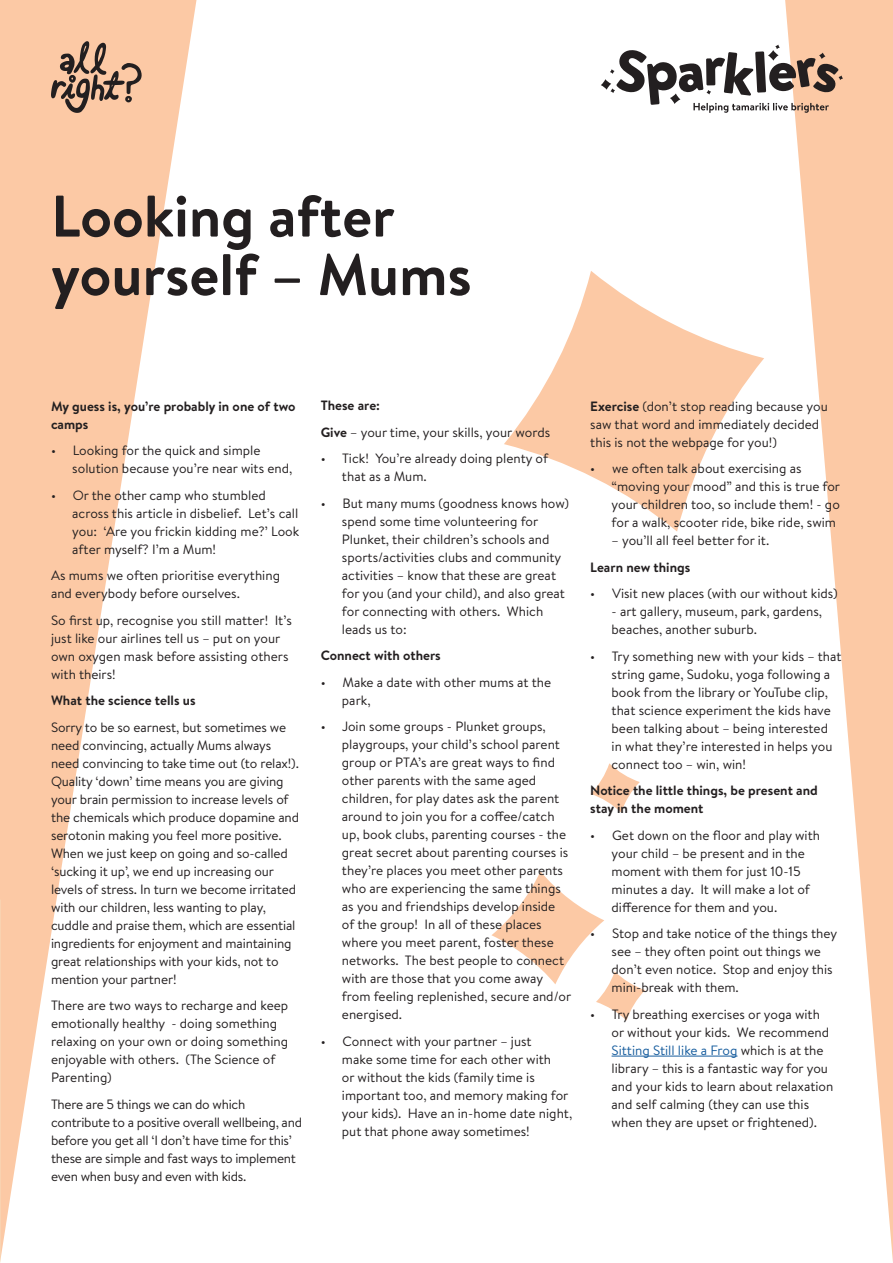
<style>
.page{position:relative;width:893px;height:1263px;background:#fff}
.page>*{position:absolute;margin:0;border:0;box-sizing:border-box;transform-origin:0 0}
.t1{font:700 58.5px/58.5px "Brandon Text";color:#231f20}
.t2{font:13.5px/18px "Brandon Text";color:#231f20}
.t3{font:13.5px/18px "Brandon Text";letter-spacing:-.02em;color:#231f20}
.t4{font:700 13.5px/18px "Brandon Text";color:#231f20}
.s1{font-weight:700}
.s2{color:#175d9e}
</style>
<div class="page">
<svg style="left:504px;top:271px;width:260px;height:260px;fill:#fcc9a5"></svg>
<svg style="left:491px;top:871px;width:113px;height:113px;fill:#fcc9a5"></svg>
<svg style="left:591px;top:763px;width:49px;height:49px"></svg>
<svg style="left:596px;top:971px;width:49px;height:49px"></svg>
<svg style="left:785px;top:0;width:108px;height:1250px"></svg>
<svg style="left:0;top:0;width:196px;height:1263px"></svg>
<hr style="left:892px;top:900px;width:1px;height:363px;background:#f3eed5">
<svg style="left:51px;top:41px;width:91px;height:72px;background:#be987f"></svg>
<svg style="left:601px;top:79px;width:10px;height:11px"></svg>
<svg style="left:610px;top:45px;width:233px;height:68px"></svg>
<hr style="left:612px;top:1056px;width:125px;height:1px;background:#175d9e">
<h1 class="t1" style="left:51px;top:186px;width:422px">Looking after yourself – Mums</h1>
<p class="t4" style="left:51px;top:397px;width:246px">My guess is, you’re probably in one of two camps</p>
<p class="t2" style="left:72px;top:441px;width:222px;text-indent:-21px">• Looking for the quick and simple solution because you’re near wits end,</p>
<p class="t2" style="left:72px;top:485px;width:229px;text-indent:-21px">• Or the other camp who stumbled across this article in disbelief. Let’s call you: ‘Are you frickin kidding me?’ Look after myself? I’m a Mum!</p>
<p class="t2" style="left:51px;top:566px;width:231px">As mums we often prioritise everything and everybody before ourselves.</p>
<p class="t2" style="left:51px;top:610px;width:242px">So first up, recognise you still matter! It’s just like our airlines tell us – put on your own oxygen mask before assisting others with theirs!</p>
<p class="t4" style="left:51px;top:691px;width:146px">What the science tells us</p>
<p class="t2" style="left:51px;top:717px;width:250px">Sorry to be so earnest, but sometimes we need convincing, actually Mums always need convincing to take time out (to relax!).<br>Quality ‘down’ time means you are giving your brain permission to increase levels of the chemicals which produce dopamine and serotonin making you feel more positive.<br>When we just keep on going and so-called ‘sucking it up’, we end up increasing our levels of stress. In turn we become irritated with our children, less wanting to play, cuddle and praise them, which are essential ingredients for enjoyment and maintaining great relationships with your kids, not to mention your partner!</p>
<p class="t2" style="left:51px;top:996px;width:239px">There are two ways to recharge and keep emotionally healthy - doing something relaxing on your own or doing something enjoyable with others. (The Science of Parenting)</p>
<p class="t3" style="left:51px;top:1094px;width:253px">There are 5 things we can do which contribute to a positive overall wellbeing, and before you get all ‘I don’t have time for this’ these are simple and fast ways to implement even when busy and even with kids.</p>
<p class="t2" style="left:321px;top:392px;width:231px;line-height:26.5px"><span class="s1">These are:<br>Give</span> – your time, your skills, your words</p>
<p class="t2" style="left:342px;top:449px;width:208px;text-indent:-21px">• Tick! You’re already doing plenty of that as a Mum.</p>
<p class="t2" style="left:342px;top:494px;width:229px;text-indent:-21px">• But many mums (goodness knows how) spend some time volunteering for Plunket, their children’s schools and sports/activities clubs and community activities – know that these are great for you (and your child), and also great for connecting with others. Which leads us to:</p>
<p class="t4" style="left:321px;top:646px;width:122px">Connect with others</p>
<p class="t2" style="left:342px;top:673px;width:211px;text-indent:-21px">• Make a date with other mums at the park,</p>
<p class="t2" style="left:342px;top:717px;width:231px;text-indent:-21px">• Join some groups - Plunket groups, playgroups, your child’s school parent group or PTA’s are great ways to find other parents with the same aged children, for play dates ask the parent around to join you for a coffee/catch up, book clubs, parenting courses - the great secret about parenting courses is they’re places you meet other parents who are experiencing the same things as you and friendships develop inside of the group! In all of these places where you meet parent, foster these networks. The best people to connect with are those that you come away from feeling replenished, secure and/or energised.</p>
<p class="t2" style="left:342px;top:1032px;width:232px;text-indent:-21px">• Connect with your partner – just<br>make some time for each other with<br>or without the kids (family time is important too, and memory making for your kids). Have an in-home date night, put that phone away sometimes!</p>
<p class="t2" style="left:590px;top:396px;width:239px"><span class="s1">Exercise</span> (don’t stop reading because you saw that word and immediately decided this is not the webpage for you!)</p>
<p class="t2" style="left:612px;top:459px;width:230px;text-indent:-21px">• we often talk about exercising as “moving your mood” and this is true for your children too, so include them! - go for a walk, scooter ride, bike ride, swim</p>
<p class="t2" style="left:612px;top:531px;width:159px">– you’ll all feel better for it.</p>
<p class="t4" style="left:590px;top:558px;width:102px">Learn new things</p>
<p class="t2" style="left:590px;top:584px;width:249px">• Visit new places (with our without kids)</p>
<p class="t2" style="left:612px;top:602px;width:212px">- art gallery, museum, park, gardens, beaches, another suburb.</p>
<p class="t2" style="left:612px;top:646px;width:232px;text-indent:-21px">• Try something new with your kids – that string game, Sudoku, yoga following a book from the library or YouTube clip, that science experiment the kids have been talking about – being interested in what they’re interested in helps you connect too – win, win!</p>
<p class="t4" style="left:590px;top:781px;width:229px">Notice the little things, be present and stay in the moment</p>
<p class="t2" style="left:612px;top:825px;width:210px;text-indent:-21px">• Get down on the floor and play with your child – be present and in the moment with them for just 10-15 minutes a day. It will make a lot of difference for them and you.</p>
<p class="t2" style="left:612px;top:924px;width:227px;text-indent:-21px">• Stop and take notice of the things they see – they often point out things we don’t even notice. Stop and enjoy this mini-break with them.</p>
<p class="t2" style="left:612px;top:1004px;width:223px;text-indent:-21px">• Try breathing exercises or yoga with or without your kids. We recommend <span class="s2">Sitting Still like a Frog</span> which is at the library – this is a fantastic way for you and your kids to learn about relaxation and self calming (they can use this when they are upset or frightened).</p>
</div>
